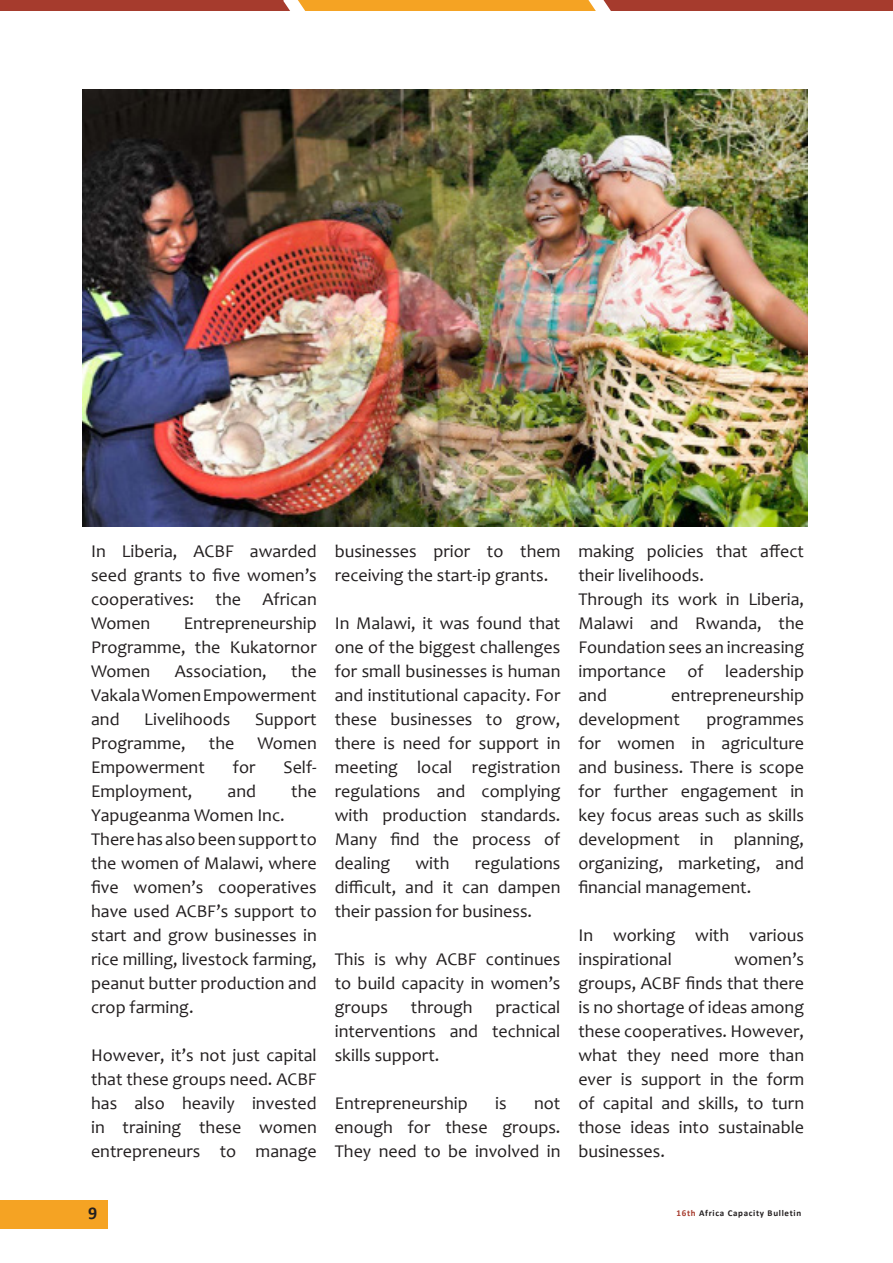
<style>
.page{position:relative;width:893px;height:1263px;background:#fff}
.page>*{position:absolute;margin:0;border:0;box-sizing:border-box;transform-origin:0 0}
.t1{font:18px/24px "Candara";color:#231f20;text-align:justify}
.t2{font:700 18px "Calibri";color:#231f20}
.t3{font:700 9px "Calibri";letter-spacing:.075em;color:#231f20}
.s1{color:#a63b2d}
</style>
<div class="page">
<div style="left:0;top:1200px;width:107px;height:29px;background:#f5a323"></div>
<div style="left:0;top:0;width:893px;height:10px;background:#a63b2d"></div>
<div style="left:294px;top:0;width:305px;height:10px;background:#f5a323"></div>
<svg style="left:283px;top:0;width:26px;height:11px"></svg>
<svg style="left:586px;top:0;width:26px;height:11px"></svg>
<img style="left:83px;top:89px;width:725px;height:437px">
<p class="t1" style="left:91px;top:539px;width:227px">In Liberia, ACBF awarded seed grants to five women’s cooperatives: the African Women</p>
<p class="t1" style="left:91px;top:611px;width:227px;text-indent:93px">Entrepreneurship Programme, the Kukatornor Women</p>
<p class="t1" style="left:91px;top:659px;width:227px;text-indent:200px">the Vakala Women Empowerment and</p>
<p class="t1" style="left:175px;top:659px;width:93px">Association,</p>
<p class="t1" style="left:144px;top:707px;width:87px">Livelihoods</p>
<p class="t1" style="left:255px;top:707px;width:63px">Support</p>
<p class="t1" style="left:91px;top:731px;width:96px">Programme,</p>
<p class="t1" style="left:209px;top:731px;width:27px">the</p>
<p class="t1" style="left:258px;top:731px;width:61px">Women</p>
<p class="t1" style="left:91px;top:755px;width:115px">Empowerment</p>
<p class="t1" style="left:233px;top:755px;width:24px">for</p>
<p class="t1" style="left:284px;top:755px;width:35px">Self-</p>
<p class="t1" style="left:91px;top:779px;width:103px">Employment,</p>
<p class="t1" style="left:228px;top:779px;width:30px">and</p>
<p class="t1" style="left:291px;top:779px;width:27px">the</p>
<p class="t1" style="left:91px;top:803px;width:195px">Yapugeanma Women Inc.</p>
<p class="t1" style="left:91px;top:827px;width:227px">There has also been support to the women of Malawi, where five women’s cooperatives have used ACBF’s support to start and grow businesses in rice milling, livestock farming, peanut butter production and crop farming.</p>
<p class="t1" style="left:91px;top:1043px;width:227px">However, it’s not just capital that these groups need. ACBF has also heavily invested in training these women entrepreneurs to manage</p>
<p class="t1" style="left:335px;top:539px;width:227px">businesses prior to them receiving the start-ip grants.</p>
<p class="t1" style="left:335px;top:611px;width:227px">In Malawi, it was found that one of the biggest challenges for small businesses is human and institutional capacity. For these businesses to grow, there is need for support in meeting local registration regulations and complying with production standards.<br>Many find the process of dealing</p>
<p class="t1" style="left:335px;top:851px;width:227px;text-indent:140px">regulations difficult, and it can dampen their passion for business.</p>
<p class="t1" style="left:335px;top:947px;width:227px">This is why ACBF continues to build capacity in women’s groups</p>
<p class="t1" style="left:415px;top:851px;width:35px">with</p>
<p class="t1" style="left:335px;top:995px;width:227px;text-indent:161px">practical interventions and technical skills support.</p>
<p class="t1" style="left:335px;top:1091px;width:135px">Entrepreneurship</p>
<p class="t1" style="left:495px;top:1091px;width:13px">is</p>
<p class="t1" style="left:411px;top:995px;width:63px">through</p>
<p class="t1" style="left:335px;top:1091px;width:227px;text-indent:199px">not enough for these groups.<br>They need to be involved in</p>
<p class="t1" style="left:578px;top:539px;width:227px">making policies that affect their livelihoods.</p>
<p class="t1" style="left:578px;top:587px;width:227px">Through its work in Liberia, Malawi and Rwanda, the Foundation sees an increasing importance of leadership and</p>
<p class="t1" style="left:578px;top:683px;width:227px;text-indent:93px">entrepreneurship development</p>
<p class="t1" style="left:578px;top:707px;width:227px;text-indent:128px">programmes for women in agriculture and business. There is scope for further engagement in key focus areas such as skills development in planning, organizing, marketing, and financial management.</p>
<p class="t1" style="left:578px;top:923px;width:227px">In working with various inspirational</p>
<p class="t1" style="left:578px;top:947px;width:227px;text-indent:156px">women’s groups, ACBF finds that there is no shortage of ideas among these cooperatives. However, what they need more than ever is support in the form of capital and skills, to turn those ideas into sustainable businesses.</p>
<p class="t2" style="left:88px;top:1200px;width:11px">9</p>
<p class="t3" style="left:676px;top:1207px;width:126px"><span class="s1">16th</span> Africa Capacity Bulletin</p>
</div>
